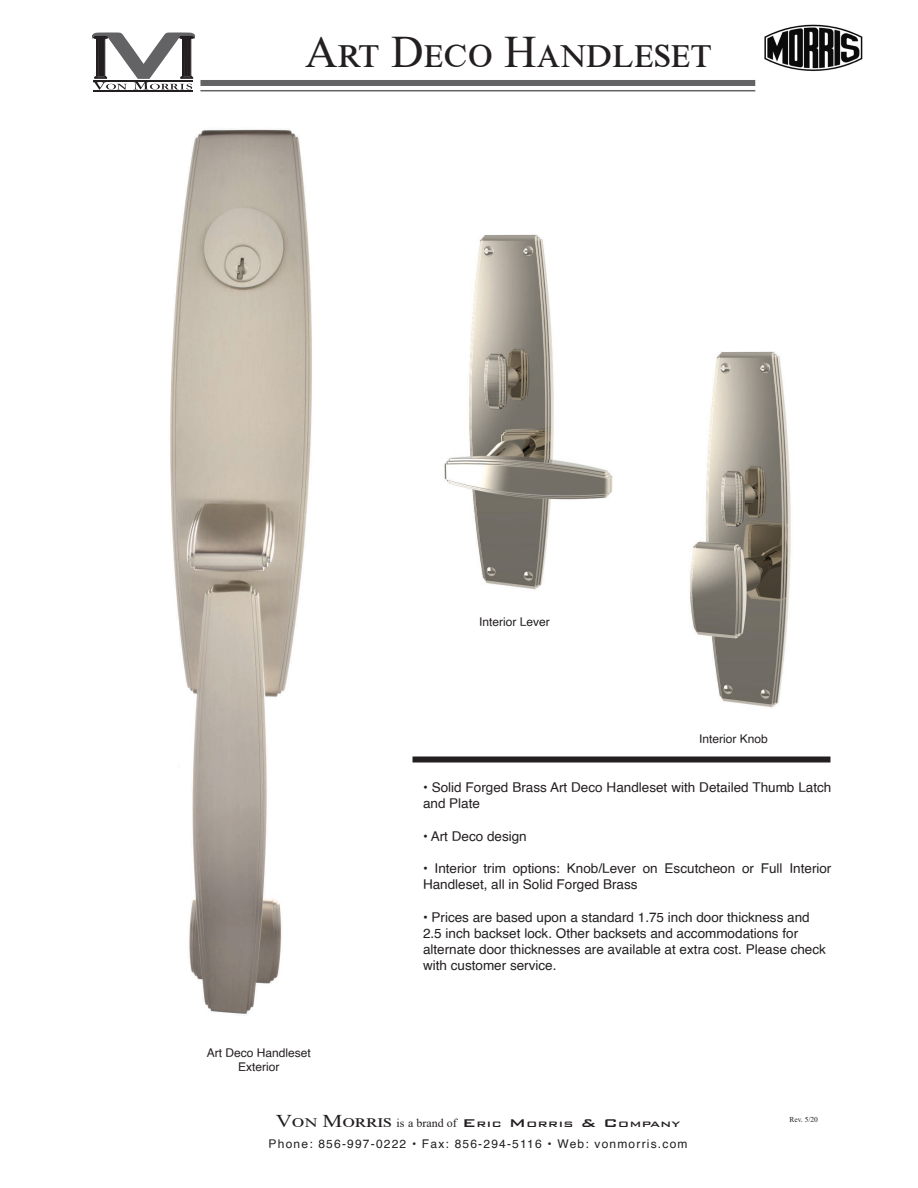
<style>
.page{position:relative;width:918px;height:1188px;background:#fff}
.page>*{position:absolute;margin:0;border:0;box-sizing:border-box;transform-origin:0 0}
.t1{font:45px "Times New Roman";color:#231f20}
.t2{font:13.5px/16.2px "Helvetica";color:#231f20}
.t3{font:12px "Helvetica";letter-spacing:.1em;color:#231f20}
.t4{font:12px/14.4px "Helvetica";color:#231f20;text-align:center}
.t5{font:500 10.5px "Bank Gothic BT";letter-spacing:-.01em;color:#231f20;scale:1.25 1}
.t6{font:7.5px "Times New Roman";color:#231f20}
.s1{font-family:"Times New Roman";font-weight:400;font-size:18px}
.s2{font-family:"Times New Roman";font-weight:400;font-size:12px}
.s3{font-size:15px}
</style>
<div class="page">
<hr style="left:200px;top:90px;width:555px;height:1px;background:#636366">
<div style="left:200px;top:80px;width:555px;height:6px;background:#636366"></div>
<hr style="left:93px;top:90px;width:100px;height:1px;background:#231f20">
<svg style="left:92px;top:32px;width:103px;height:58px"></svg>
<div style="left:412px;top:756px;width:418px;height:6px;background:#231f20"></div>
<img style="left:170px;top:129px;width:142px;height:887px">
<img style="left:444px;top:234px;width:169px;height:356px">
<img style="left:689px;top:352px;width:102px;height:356px">
<img style="left:764px;top:24px;width:99px;height:48px">
<h1 class="t1" style="left:305px;top:21px;width:408px">ART DECO HANDLESET</h1>
<p class="t4" style="left:479px;top:615px;width:72px">Interior Lever</p>
<p class="t4" style="left:699px;top:732px;width:70px">Interior Knob</p>
<p class="t4" style="left:207px;top:1046px;width:106px">Art Deco Handleset<br>Exterior</p>
<p class="t2" style="left:423px;top:780px;width:410px">• Solid Forged Brass Art Deco Handleset with Detailed Thumb Latch and Plate</p>
<p class="t2" style="left:423px;top:828px;width:105px">• Art Deco design</p>
<p class="t2" style="left:423px;top:861px;width:410px">• Interior trim options: Knob/Lever on Escutcheon or Full Interior<br>Handleset, all in Solid Forged Brass</p>
<p class="t2" style="left:423px;top:909px;width:404px">• Prices are based upon a standard 1.75 inch door thickness and 2.5 inch backset lock. Other backsets and accommodations for alternate door thicknesses are available at extra cost. Please check with customer service.</p>
<p class="t5" style="left:276px;top:1119px;width:325px"><span class="s1">VON MORRIS</span> <span class="s2">is a brand of</span> <span class="s3">E</span>RIC <span class="s3">M</span>ORRIS <span class="s3">&amp; C</span>OMPANY</p>
<p class="t3" style="left:269px;top:1135px;width:420px">Phone: 856-997-0222 • Fax: 856-294-5116 • Web: vonmorris.com</p>
<p class="t6" style="left:789px;top:1115px;width:30px">Rev. 5/20</p>
</div>
